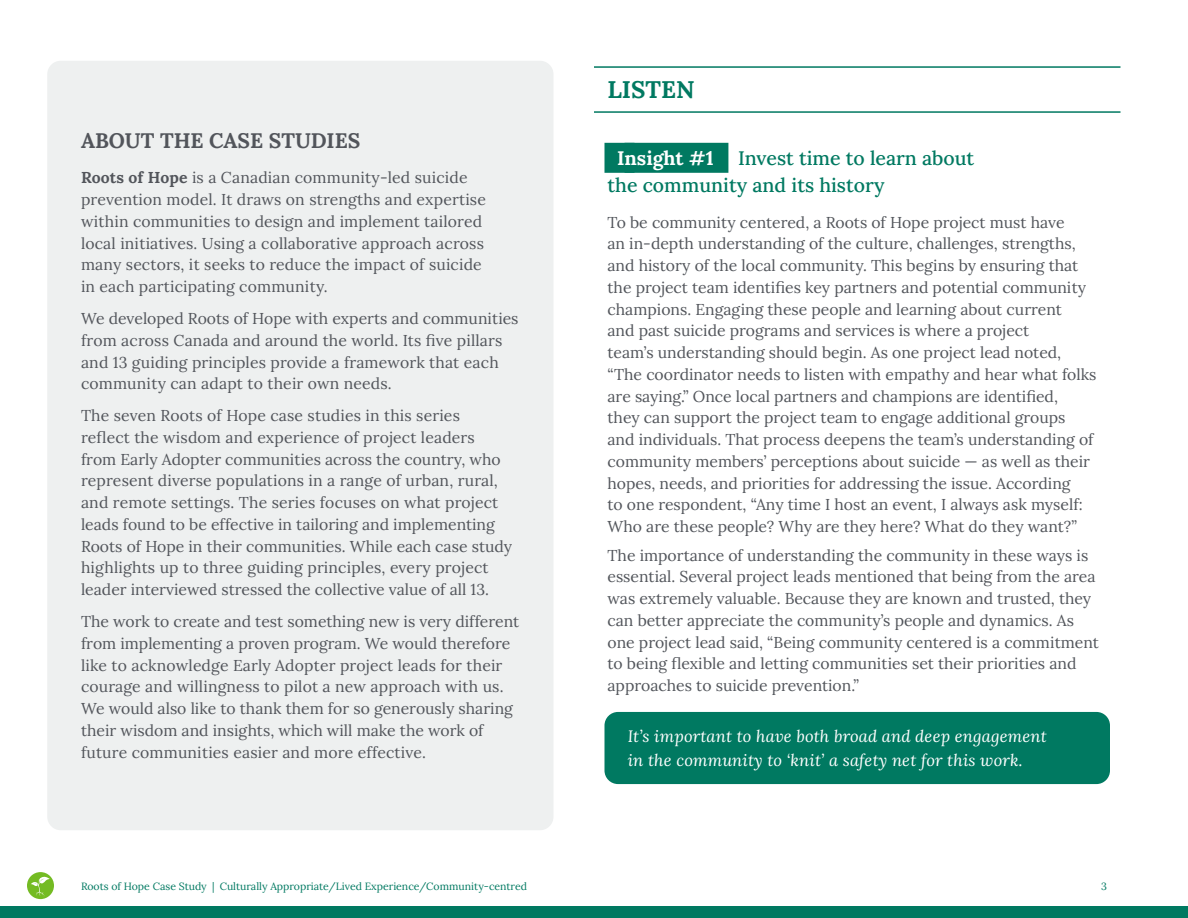
<style>
.page{position:relative;width:1188px;height:918px;background:#fff}
.page>*{position:absolute;margin:0;border:0;box-sizing:border-box;transform-origin:0 0}
.t1{font:700 24px "Lora";color:#007961}
.H2_-_À_propos{font:700 21px "Lora";color:#52555b}
.H3_-_bloc{font:500 19.5px/27px "Lora";color:#007961}
.P_-_Quote{font:italic 16.5px/24px "Lora";letter-spacing:.01em;color:#fff}
.P_-_Paragraph_-_À_pr{font:15.75px/21.8px "Lora";letter-spacing:.01em;color:#52555b}
.P_-_Paragraphe{font:15.75px/21.8px "Lora";color:#52555b}
.t2{font:10.5px "Lora";color:#007961}
.s1{font-weight:700}
.s2{font-weight:700;color:#fff}
</style>
<div class="page">
<div style="left:27px;top:872px;width:27px;height:27px;background:#74bb23;border-radius:50%"></div>
<svg style="left:31px;top:877px;width:19px;height:20px"></svg>
<div style="left:0;top:906px;width:1188px;height:12px;background:#007961"></div>
<div style="left:47px;top:61px;width:507px;height:769px;background:#eef0f0;border-radius:14px"></div>
<hr style="left:594px;top:66px;width:526px;height:2px;background:#007961">
<hr style="left:594px;top:111px;width:526px;height:2px;background:#007961">
<div style="left:604px;top:143px;width:30px;height:30px;background:#007961"></div>
<div style="left:625px;top:143px;width:103px;height:30px;background:#007961"></div>
<div style="left:604px;top:712px;width:506px;height:72px;background:#007961;border-radius:14px"></div>
<h2 class="H2_-_À_propos" style="left:81px;top:123px;width:281px">ABOUT THE CASE STUDIES</h2>
<p class="P_-_Paragraph_-_À_pr" style="left:81px;top:166px;width:406px"><span class="s1">Roots of Hope</span> is a Canadian community-led suicide prevention model. It draws on strengths and expertise within communities to design and implement tailored local initiatives. Using a collaborative approach across many sectors, it seeks to reduce the impact of suicide in each participating community.</p>
<p class="P_-_Paragraph_-_À_pr" style="left:81px;top:307px;width:439px">We developed Roots of Hope with experts and communities from across Canada and around the world. Its five pillars and 13 guiding principles provide a framework that each community can adapt to their own needs.</p>
<p class="P_-_Paragraph_-_À_pr" style="left:81px;top:404px;width:433px">The seven Roots of Hope case studies in this series reflect the wisdom and experience of project leaders from Early Adopter communities across the country, who represent diverse populations in a range of urban, rural, and remote settings. The series focuses on what project leads found to be effective in tailoring and implementing Roots of Hope in their communities. While each case study highlights up to three guiding principles, every project leader interviewed stressed the collective value of all 13.</p>
<p class="P_-_Paragraph_-_À_pr" style="left:81px;top:610px;width:440px">The work to create and test something new is very different from implementing a proven program. We would therefore like to acknowledge Early Adopter project leads for their courage and willingness to pilot a new approach with us.<br>We would also like to thank them for so generously sharing their wisdom and insights, which will make the work of future communities easier and more effective.</p>
<h2 class="t1" style="left:608px;top:70px;width:89px">LISTEN</h2>
<p class="H3_-_bloc" style="left:608px;top:143px;width:368px;text-indent:10px"><span class="s2">Insight #1</span> <span class="s1">|</span> Invest time to learn about the community and its history</p>
<p class="P_-_Paragraphe" style="left:608px;top:210px;width:491px">To be community centered, a Roots of Hope project must have<br>an in-depth understanding of the culture, challenges, strengths, and history of the local community. This begins by ensuring that the project team identifies key partners and potential community champions. Engaging these people and learning about current<br>and past suicide programs and services is where a project<br>team’s understanding should begin. As one project lead noted, “The coordinator needs to listen with empathy and hear what folks are saying.” Once local partners and champions are identified,<br>they can support the project team to engage additional groups and individuals. That process deepens the team’s understanding of community members’ perceptions about suicide — as well as their hopes, needs, and priorities for addressing the issue. According<br>to one respondent, “Any time I host an event, I always ask myself:<br>Who are these people? Why are they here? What do they want?”</p>
<p class="P_-_Paragraphe" style="left:607px;top:543px;width:493px">The importance of understanding the community in these ways is essential. Several project leads mentioned that being from the area was extremely valuable. Because they are known and trusted, they can better appreciate the community’s people and dynamics. As one project lead said, “Being community centered is a commitment to being flexible and letting communities set their priorities and approaches to suicide prevention.”</p>
<p class="P_-_Quote" style="left:628px;top:724px;width:421px">It’s important to have both broad and deep engagement in the community to ‘knit’ a safety net for this work.</p>
<p class="t2" style="left:81px;top:878px;width:447px">Roots of Hope Case Study | Culturally Appropriate/Lived Experience/Community-centred</p>
<p class="t2" style="left:1101px;top:878px;width:7px">3</p>
</div>
